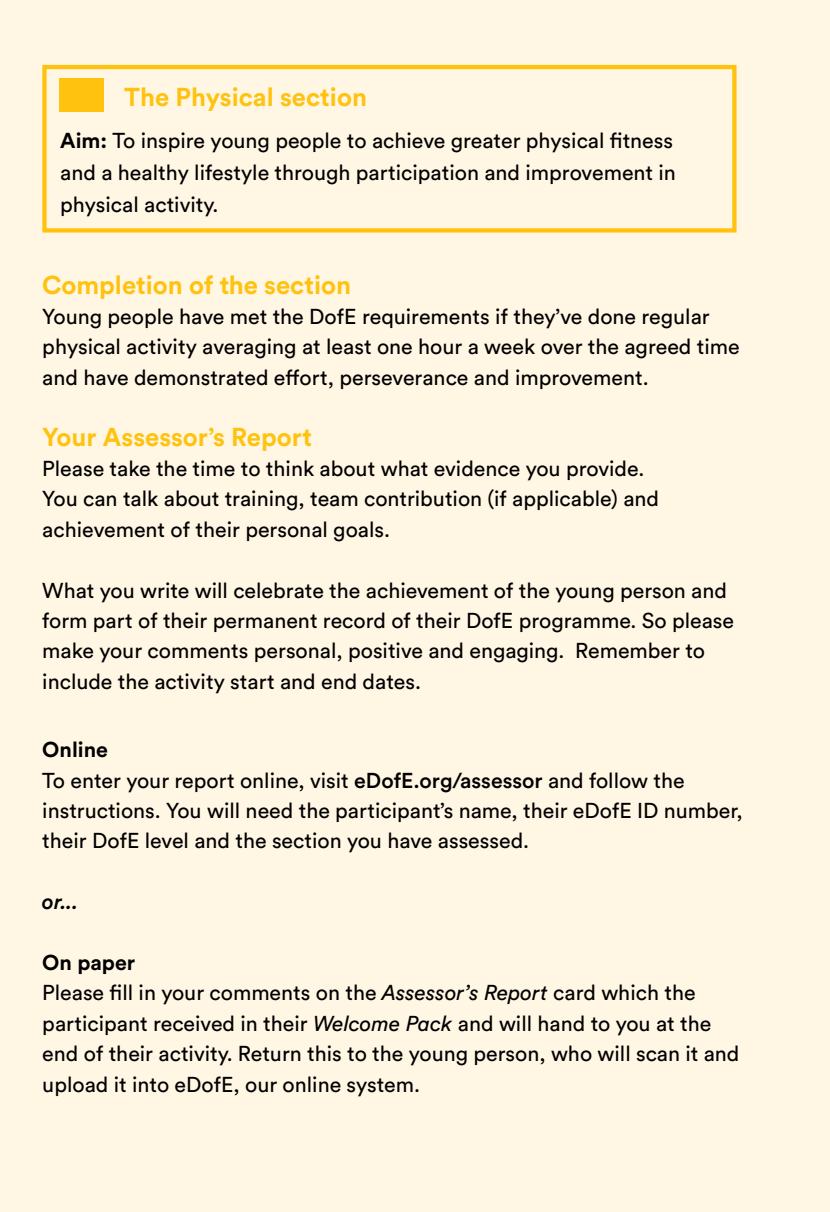
<style>
.page{position:relative;width:830px;height:1212px;background:#fff}
.page>*{position:absolute;margin:0;border:0;box-sizing:border-box;transform-origin:0 0}
.t1{font:700 25.65px "Circular Std";color:#ffc20e}
.t2{font:21.38px/30.4px "Circular Std";color:#000}
.t3{font:italic 500 21.38px "Circular Std";color:#000}
.s1{font-weight:700}
.s2{font-weight:500}
.s3{font-style:italic}
</style>
<div class="page">
<div style="left:0;top:0;width:829px;height:1212px;background:#fff6e4"></div>
<div style="left:42px;top:65px;width:694px;height:168px;border:4px solid #ffc20e"></div>
<div style="left:59px;top:78px;width:45px;height:34px;background:#ffc20e"></div>
<p class="t1" style="left:124px;top:81px;width:244px">The Physical section</p>
<p class="t2" style="left:60px;top:124px;width:617px;line-height:31.9px"><span class="s1">Aim:</span> To inspire young people to achieve greater physical fitness and a healthy lifestyle through participation and improvement in physical activity.</p>
<p class="t1" style="left:42px;top:268px;width:310px">Completion of the section</p>
<p class="t2" style="left:42px;top:301px;width:698px">Young people have met the DofE requirements if they’ve done regular physical activity averaging at least one hour a week over the agreed time and have demonstrated effort, perseverance and improvement.</p>
<p class="t1" style="left:42px;top:420px;width:271px">Your Assessor’s Report</p>
<p class="t2" style="left:42px;top:453px;width:618px">Please take the time to think about what evidence you provide.<br>You can talk about training, team contribution (if applicable) and achievement of their personal goals.</p>
<p class="t2" style="left:42px;top:574px;width:692px">What you write will celebrate the achievement of the young person and form part of their permanent record of their DofE programme. So please make your comments personal, positive and engaging. Remember to include the activity start and end dates.</p>
<p class="t2" style="left:42px;top:734px;width:701px"><span class="s1">Online<br></span>To enter your report online, visit <span class="s2">eDofE.org/assessor</span> and follow the instructions. You will need the participant’s name, their eDofE ID number, their DofE level and the section you have assessed.</p>
<p class="t3" style="left:42px;top:888px;width:37px">or...</p>
<p class="t2" style="left:42px;top:947px;width:698px"><span class="s1">On paper<br></span>Please fill in your comments on the <span class="s3">Assessor’s Report</span> card which the participant received in their <span class="s3">Welcome Pack</span> and will hand to you at the end of their activity. Return this to the young person, who will scan it and upload it into eDofE, our online system.</p>
</div>
